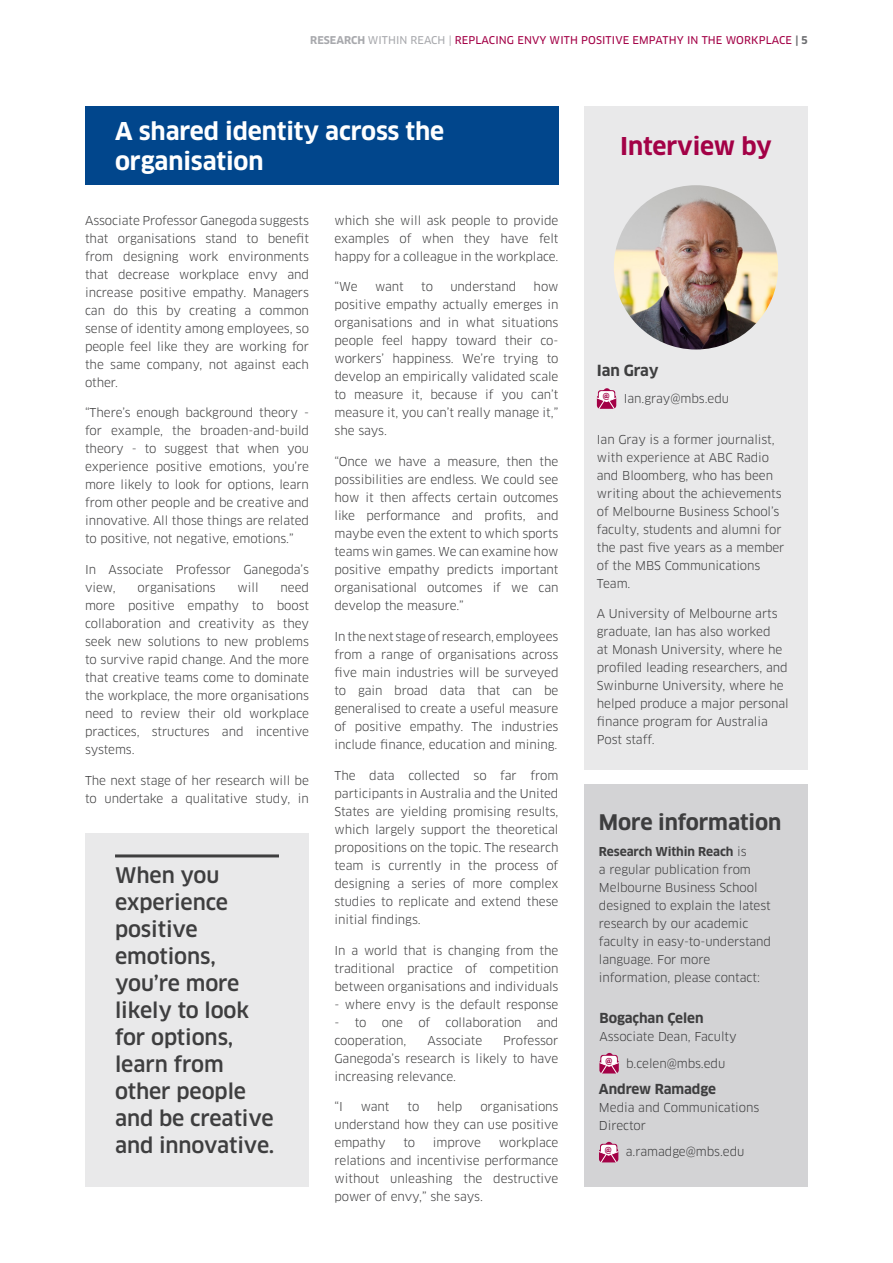
<style>
.page{position:relative;width:893px;height:1263px;background:#fff}
.page>*{position:absolute;margin:0;border:0;box-sizing:border-box;transform-origin:0 0}
.body_text{font:700 24px/30px "Clan OT";letter-spacing:-.005em;color:#fff}
.body_text-2{font:700 24px "Clan OT";letter-spacing:-.005em;color:#a30146}
.pull_out_quote{font:500 21px/27px "Clan OT";letter-spacing:-.005em;color:#3e3e3f}
.body_text-3{font:700 21px "Clan OT";letter-spacing:-.005em;color:#3e3e3f}
.body_text-4{font:700 15px "Clan OT";letter-spacing:-.005em;color:#3e3e3f}
.body_text-5{font:700 13.5px "Clan OT";letter-spacing:-.005em;color:#3e3e3f}
.body_text-6{font:12px/18px "Clan OT";letter-spacing:-.005em;color:#3e3e3f;text-align:justify}
.t1{font:10.5px "Clan OT News";letter-spacing:.01em;color:#a30146}
.body_copy{font:700 7.65px "Clan OT";color:#a30146}
.s1{font-family:"Clan OT";font-weight:700;color:#a8a9ad}
.s2{color:#a8a9ad}
.s3{font-family:"Clan OT";font-weight:700;color:#6c6d70}
.s4{font-weight:700}
</style>
<div class="page">
<div style="left:584px;top:106px;width:224px;height:664px;background:#e9e9ea"></div>
<div style="left:584px;top:784px;width:224px;height:402px;background:#d3d3d5"></div>
<svg style="left:596px;top:388px;width:21px;height:21px"></svg>
<img style="left:614px;top:185px;width:164px;height:164px;border-radius:82px">
<svg style="left:599px;top:1141px;width:20px;height:22px"></svg>
<svg style="left:599px;top:1052px;width:20px;height:22px"></svg>
<div style="left:85px;top:106px;width:473px;height:79px;background:#01468c"></div>
<div style="left:85px;top:833px;width:224px;height:353px;background:#e9e9ea"></div>
<hr style="left:115px;top:854px;width:164px;height:3px;background:#3e3e3f">
<p class="t1" style="left:310px;top:33px;width:499px"><span class="s1">RESEARCH</span> <span class="s2">WITHIN REACH |</span> REPLACING ENVY WITH POSITIVE EMPATHY IN THE WORKPLACE <span class="s3">| 5</span></p>
<p class="body_text" style="left:115px;top:117px;width:331px">A shared identity across the organisation</p>
<p class="body_text-6" style="left:85px;top:211px;width:225px">Associate Professor Ganegoda suggests that organisations stand to benefit from designing work environments that decrease workplace envy and increase positive empathy. Managers can do this by creating a common sense of identity among employees, so people feel like they are working for the same company, not against each other.</p>
<p class="body_text-6" style="left:85px;top:404px;width:225px">“There’s enough background theory - for example, the broaden-and-build theory - to suggest that when you experience positive emotions, you’re more likely to look for options, learn from other people and be creative and innovative. All those things are related to positive, not negative, emotions.”</p>
<p class="body_text-6" style="left:85px;top:561px;width:225px">In Associate Professor Ganegoda’s view,</p>
<p class="body_text-6" style="left:85px;top:579px;width:225px;text-indent:195px">need more positive empathy to boost collaboration and creativity as they seek new solutions to new problems to survive rapid change. And the more that creative teams come to dominate the workplace, the more organisations need to review their old workplace practices, structures and incentive systems.</p>
<p class="body_text-6" style="left:85px;top:771px;width:225px">The next stage of her research will be to undertake a qualitative study, in</p>
<p class="body_text-6" style="left:138px;top:579px;width:80px">organisations</p>
<p class="body_text-6" style="left:238px;top:579px;width:22px">will</p>
<p class="pull_out_quote" style="left:115px;top:862px;width:161px">When you experience positive emotions, you’re more likely to look for options, learn from other people and be creative and innovative.</p>
<p class="body_text-6" style="left:334px;top:211px;width:225px">which she will ask people to provide examples of when they have felt happy for a colleague in the workplace.</p>
<p class="body_text-6" style="left:334px;top:278px;width:25px">“We</p>
<p class="body_text-6" style="left:375px;top:278px;width:30px">want</p>
<p class="body_text-6" style="left:421px;top:278px;width:13px">to</p>
<p class="body_text-6" style="left:450px;top:278px;width:67px">understand</p>
<p class="body_text-6" style="left:334px;top:278px;width:225px;text-indent:199px">how positive empathy actually emerges in organisations and in what situations people feel happy toward their co&shy;workers’ happiness. We’re trying to develop an empirically validated scale to measure it, because if you can’t measure it, you can’t really manage it,” she says.</p>
<p class="body_text-6" style="left:334px;top:453px;width:225px">“Once we have a measure, then the possibilities are endless. We could see how it then affects certain outcomes like performance and profits, and maybe even the extent to which sports teams win games. We can examine how positive empathy predicts important organisational outcomes if we can develop the measure.”</p>
<p class="body_text-6" style="left:334px;top:627px;width:225px">In the next stage of research, employees from a range of organisations across five main industries will be surveyed to gain broad data that can be generalised to create a useful measure of positive empathy. The industries include finance, education and mining.</p>
<p class="body_text-6" style="left:334px;top:766px;width:225px">The data collected so far from participants in Australia and the United States are yielding promising results, which largely support the theoretical propositions on the topic. The research team is currently in the process of designing a series of more complex studies to replicate and extend these initial findings.</p>
<p class="body_text-6" style="left:334px;top:941px;width:225px">In a world that is changing from the traditional practice of competition between organisations and individuals</p>
<p class="body_text-6" style="left:334px;top:995px;width:225px">- where envy is the default response</p>
<p class="body_text-6" style="left:334px;top:1013px;width:33px">- to</p>
<p class="body_text-6" style="left:382px;top:1013px;width:23px">one</p>
<p class="body_text-6" style="left:418px;top:1013px;width:13px">of</p>
<p class="body_text-6" style="left:446px;top:1013px;width:78px">collaboration</p>
<p class="body_text-6" style="left:537px;top:1013px;width:23px">and</p>
<p class="body_text-6" style="left:334px;top:1031px;width:73px">cooperation,</p>
<p class="body_text-6" style="left:427px;top:1031px;width:56px">Associate</p>
<p class="body_text-6" style="left:334px;top:1031px;width:225px;text-indent:169px">Professor Ganegoda’s research is likely to have increasing relevance.</p>
<p class="body_text-6" style="left:334px;top:1098px;width:10px">“I</p>
<p class="body_text-6" style="left:361px;top:1098px;width:30px">want</p>
<p class="body_text-6" style="left:408px;top:1098px;width:13px">to</p>
<p class="body_text-6" style="left:437px;top:1098px;width:27px">help</p>
<p class="body_text-6" style="left:334px;top:1098px;width:225px;text-indent:146px">organisations understand how they can use positive empathy</p>
<p class="body_text-6" style="left:334px;top:1134px;width:225px;text-indent:164px">workplace relations and incentivise performance without unleashing the destructive power of envy,” she says.</p>
<p class="body_text-6" style="left:403px;top:1134px;width:13px">to</p>
<p class="body_text-6" style="left:433px;top:1134px;width:50px">improve</p>
<p class="body_text-2" style="left:620px;top:132px;width:153px">Interview by</p>
<p class="body_text-4" style="left:597px;top:362px;width:63px">Ian Gray</p>
<p class="body_copy" style="left:603px;top:392px;width:8px">@</p>
<p class="body_text-6" style="left:624px;top:389px;width:107px">Ian.gray@mbs.edu</p>
<p class="body_text-6" style="left:597px;top:430px;width:189px;text-align:left">Ian Gray is a former journalist, with experience at ABC Radio and Bloomberg, who has been writing about the achievements of Melbourne Business School’s faculty, students and alumni for the past five years as a member of the MBS Communications<br>Team.</p>
<p class="body_text-6" style="left:597px;top:605px;width:193px;text-align:left">A University of Melbourne arts graduate, Ian has also worked<br>at Monash University, where he profiled leading researchers, and<br>Swinburne University, where he helped produce a major personal finance program for Australia<br>Post staff.</p>
<p class="body_text-3" style="left:599px;top:810px;width:184px">More information</p>
<p class="body_text-6" style="left:599px;top:843px;width:174px;text-align:left"><span class="s4">Research Within Reach</span> is<br>a regular publication from<br>Melbourne Business School designed to explain the latest research by our academic faculty in easy-to-understand language. For more information, please contact:</p>
<p class="body_text-5" style="left:599px;top:1010px;width:106px">Bogaçhan Çelen</p>
<p class="body_text-6" style="left:599px;top:1027px;width:139px">Associate Dean, Faculty</p>
<p class="body_copy" style="left:605px;top:1056px;width:8px">@</p>
<p class="body_text-6" style="left:626px;top:1054px;width:100px">b.celen@mbs.edu</p>
<p class="body_text-5" style="left:599px;top:1081px;width:119px">Andrew Ramadge</p>
<p class="body_text-6" style="left:599px;top:1098px;width:162px">Media and Communications<br>Director</p>
<p class="body_copy" style="left:605px;top:1145px;width:8px">@</p>
<p class="body_text-6" style="left:626px;top:1143px;width:120px">a.ramadge@mbs.edu</p>
</div>
